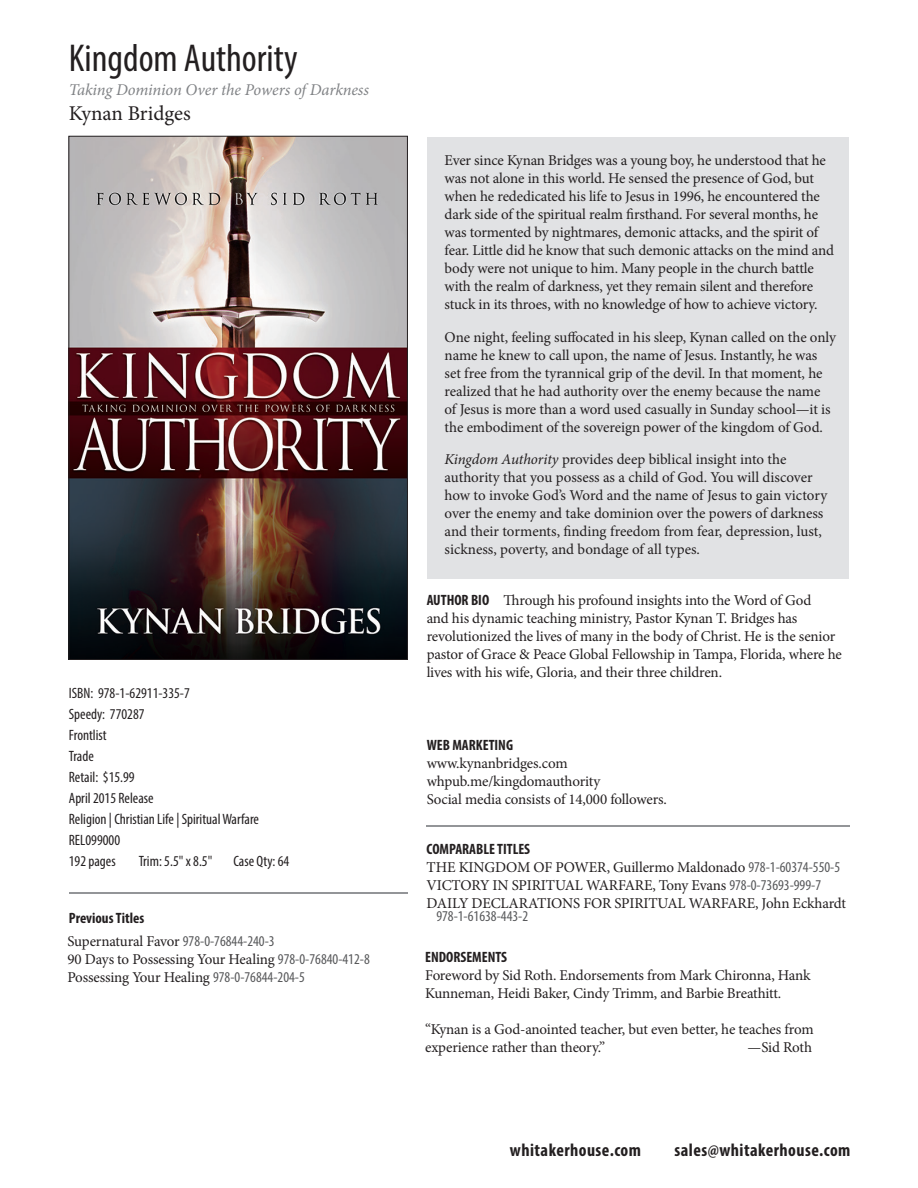
<style>
.page{position:relative;width:918px;height:1188px;background:#fff}
.page>*{position:absolute;margin:0;border:0;box-sizing:border-box;transform-origin:0 0}
.t1{font:condensed 39px "Myriad Pro";color:#231f20}
.t2{font:21px "Minion Pro";color:#231f20}
.t3{font:700 condensed 18px "Myriad Pro";letter-spacing:.025em;color:#231f20}
.t4{font:italic 16.5px "Minion Pro";letter-spacing:-.01em;color:#808285}
.t5{font:15px/18px "Minion Pro";letter-spacing:-.01em;color:#231f20}
.t6{font:condensed 15px "Myriad Pro";color:#231f20}
.t7{font:700 condensed 15px "Myriad Pro";color:#231f20}
.s1{font-family:"Myriad Pro";font-stretch:condensed;color:#57585a}
.s2{font-style:italic}
.s3{font-family:"Myriad Pro";font-weight:700;font-stretch:condensed}
</style>
<div class="page">
<div style="left:427px;top:137px;width:422px;height:442px;background:#e1e2e4"></div>
<hr style="left:69px;top:893px;width:338px;height:1px;background:#939598">
<img style="left:71px;top:138px;width:335px;height:520px">
<hr style="left:427px;top:825px;width:423px;height:1px;background:#939598">
<p class="t1" style="left:69px;top:35px;width:230px">Kingdom Authority</p>
<p class="t4" style="left:69px;top:79px;width:302px">Taking Dominion Over the Powers of Darkness</p>
<p class="t2" style="left:69px;top:100px;width:123px">Kynan Bridges</p>
<p class="t6" style="left:69px;top:684px;width:123px">ISBN: 978-1-62911-335-7</p>
<p class="t6" style="left:69px;top:705px;width:77px">Speedy: 770287</p>
<p class="t6" style="left:69px;top:726px;width:39px">Frontlist</p>
<p class="t6" style="left:69px;top:747px;width:27px">Trade</p>
<p class="t6" style="left:69px;top:768px;width:67px">Retail: $15.99</p>
<p class="t6" style="left:69px;top:789px;width:86px">April 2015 Release</p>
<p class="t6" style="left:69px;top:810px;width:192px">Religion | Christian Life | Spiritual Warfare</p>
<p class="t6" style="left:69px;top:831px;width:53px">REL099000</p>
<p class="t6" style="left:69px;top:852px;width:48px">192 pages</p>
<p class="t6" style="left:139px;top:852px;width:75px">Trim: 5.5" x 8.5"</p>
<p class="t6" style="left:234px;top:852px;width:57px">Case Qty: 64</p>
<p class="t7" style="left:69px;top:909px;width:77px">Previous Titles</p>
<p class="t5" style="left:68px;top:933px;width:209px">Supernatural Favor <span class="s1">978-0-76844-240-3</span></p>
<p class="t5" style="left:68px;top:951px;width:304px">90 Days to Possessing Your Healing <span class="s1">978-0-76840-412-8</span></p>
<p class="t5" style="left:68px;top:969px;width:239px">Possessing Your Healing <span class="s1">978-0-76844-204-5</span></p>
<p class="t5" style="left:445px;top:152px;width:391px">Ever since Kynan Bridges was a young boy, he understood that he was not alone in this world. He sensed the presence of God, but when he rededicated his life to Jesus in 1996, he encountered the dark side of the spiritual realm firsthand. For several months, he was tormented by nightmares, demonic attacks, and the spirit of fear. Little did he know that such demonic attacks on the mind and body were not unique to him. Many people in the church battle with the realm of darkness, yet they remain silent and therefore stuck in its throes, with no knowledge of how to achieve victory.</p>
<p class="t5" style="left:445px;top:328px;width:393px">One night, feeling suffocated in his sleep, Kynan called on the only name he knew to call upon, the name of Jesus. Instantly, he was set free from the tyrannical grip of the devil. In that moment, he realized that he had authority over the enemy because the name<br>of Jesus is more than a word used casually in Sunday school—it is the embodiment of the sovereign power of the kingdom of God.</p>
<p class="t5" style="left:445px;top:450px;width:384px"><span class="s2">Kingdom Authority</span> provides deep biblical insight into the authority that you possess as a child of God. You will discover how to invoke God’s Word and the name of Jesus to gain victory over the enemy and take dominion over the powers of darkness and their torments, finding freedom from fear, depression, lust, sickness, poverty, and bondage of all types.</p>
<p class="t5" style="left:427px;top:592px;width:417px"><span class="s3">AUTHOR BIO</span> Through his profound insights into the Word of God<br>and his dynamic teaching ministry, Pastor Kynan T. Bridges has revolutionized the lives of many in the body of Christ. He is the senior pastor of Grace &amp; Peace Global Fellowship in Tampa, Florida, where he lives with his wife, Gloria, and their three children.</p>
<p class="t7" style="left:427px;top:736px;width:88px">WEB MARKETING</p>
<p class="t5" style="left:427px;top:754px;width:142px">www.kynanbridges.com</p>
<p class="t5" style="left:427px;top:772px;width:175px">whpub.me/kingdomauthority</p>
<p class="t5" style="left:427px;top:790px;width:242px">Social media consists of 14,000 followers.</p>
<p class="t7" style="left:427px;top:839px;width:105px">COMPARABLE TITLES</p>
<p class="t5" style="left:427px;top:858px;width:415px">THE KINGDOM OF POWER, Guillermo Maldonado <span class="s1">978-1-60374-550-5</span></p>
<p class="t5" style="left:427px;top:876px;width:396px">VICTORY IN SPIRITUAL WARFARE, Tony Evans <span class="s1">978-0-73693-999-7</span></p>
<p class="t5" style="left:436px;top:896px;width:411px;line-height:13.5px;text-indent:-10px">DAILY DECLARATIONS FOR SPIRITUAL WARFARE, John Eckhardt<br><span class="s1">978-1-61638-443-2</span></p>
<p class="t7" style="left:425px;top:947px;width:84px">ENDORSEMENTS</p>
<p class="t5" style="left:425px;top:966px;width:387px">Foreword by Sid Roth. Endorsements from Mark Chironna, Hank<br>Kunneman, Heidi Baker, Cindy Trimm, and Barbie Breathitt.</p>
<p class="t5" style="left:425px;top:1020px;width:390px">“Kynan is a God-anointed teacher, but even better, he teaches from experience rather than theory.”</p>
<p class="t5" style="left:748px;top:1038px;width:66px">—Sid Roth</p>
<p class="t3" style="left:510px;top:1139px;width:133px">whitakerhouse.com</p>
<p class="t3" style="left:675px;top:1139px;width:177px">sales@whitakerhouse.com</p>
</div>
